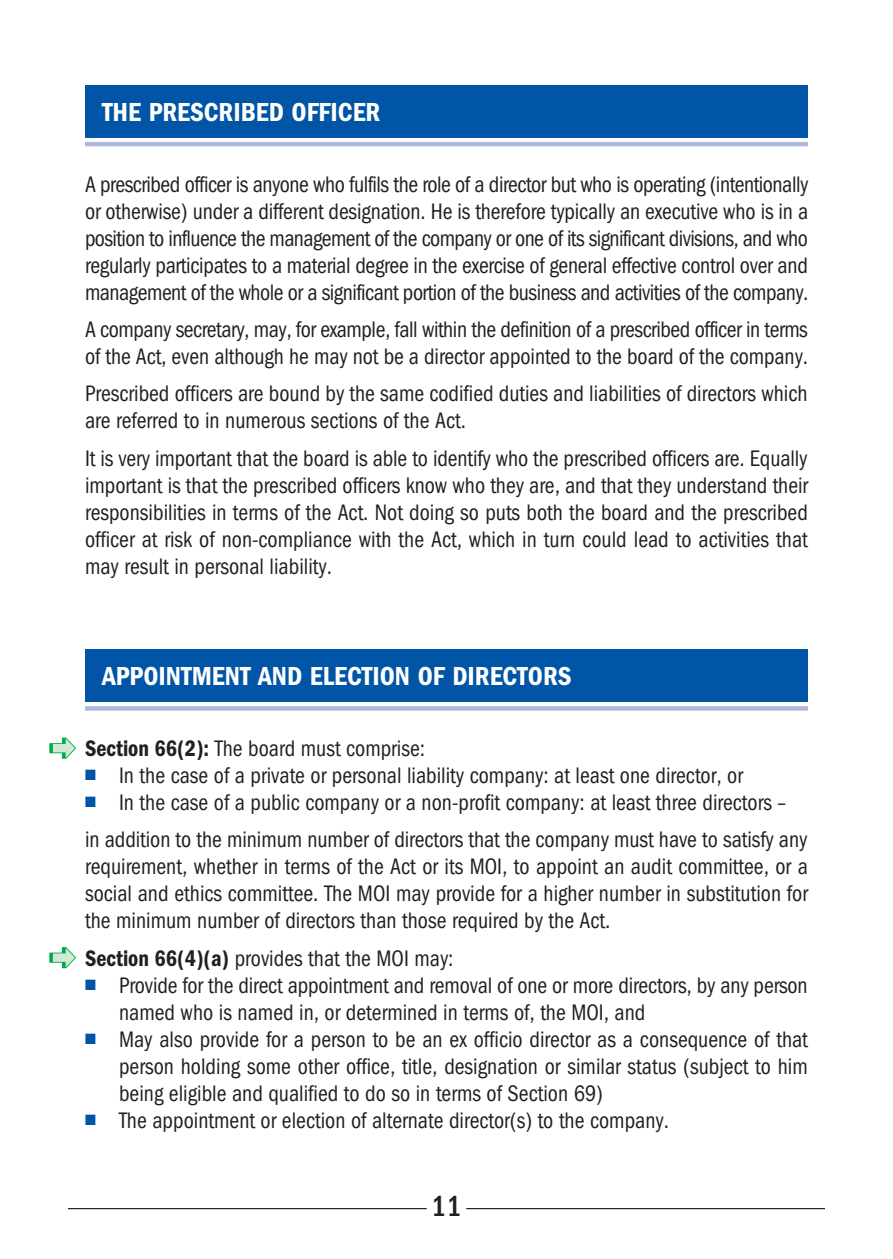
<style>
.page{position:relative;width:893px;height:1259px;background:#fff}
.page>*{position:absolute;margin:0;border:0;box-sizing:border-box;transform-origin:0 0}
.t1{font:500 condensed 30px "ITC Franklin Gothic Std";color:#231f20}
.t2{font:27px "ITC Franklin Gothic Std Dm Cd";color:#fff}
.t3{font:condensed 23.4px/27px "ITC Franklin Gothic Std";color:#231f20;text-align:justify;scale:.95 1}
.t4{font:condensed 23.4px/27px "ITC Franklin Gothic Std";letter-spacing:-.02em;color:#231f20;scale:.95 1}
.s1{font-family:"ITC Franklin Gothic Std Dm Cd";font-stretch:normal}
.s2{color:#0155a7}
</style>
<div class="page">
<hr style="left:68px;top:1208px;width:359px;height:1px;background:#231f20">
<hr style="left:466px;top:1208px;width:359px;height:1px;background:#231f20">
<div style="left:85px;top:85px;width:723px;height:53px;background:#0155a7"></div>
<hr style="left:85px;top:142px;width:723px;height:4px;background:#aeb8dc">
<div style="left:85px;top:649px;width:723px;height:53px;background:#0155a7"></div>
<hr style="left:85px;top:706px;width:723px;height:4px;background:#aeb8dc">
<svg style="left:49px;top:737px;width:27px;height:22px"></svg>
<svg style="left:49px;top:947px;width:27px;height:21px"></svg>
<p class="t2" style="left:102px;top:96px;width:280px">THE PRESCRIBED OFFICER</p>
<p class="t3" style="left:85px;top:171px;width:763px">A prescribed officer is anyone who fulfils the role of a director but who is operating (intentionally or otherwise) under a different designation. He is therefore typically an executive who is in a position to influence the management of the company or one of its significant divisions, and who regularly participates to a material degree in the exercise of general effective control over and management of the whole or a significant portion of the business and activities of the company.</p>
<p class="t4" style="left:85px;top:316px;width:763px">A company secretary, may, for example, fall within the definition of a prescribed officer in terms of the Act, even although he may not be a director appointed to the board of the company.</p>
<p class="t3" style="left:85px;top:380px;width:762px">Prescribed officers are bound by the same codified duties and liabilities of directors which are referred to in numerous sections of the Act.</p>
<p class="t3" style="left:85px;top:444px;width:763px">It is very important that the board is able to identify who the prescribed officers are. Equally important is that the prescribed officers know who they are, and that they understand their responsibilities in terms of the Act. Not doing so puts both the board and the prescribed officer at risk of non-compliance with the Act, which in turn could lead to activities that may result in personal liability.</p>
<p class="t2" style="left:102px;top:660px;width:471px">APPOINTMENT AND ELECTION OF DIRECTORS</p>
<p class="t3" style="left:85px;top:735px;width:359px"><span class="s1">Section 66(2):</span> The board must comprise:</p>
<p class="t3" style="left:85px;top:762px;width:694px"><span class="s2">■</span> In the case of a private or personal liability company: at least one director, or</p>
<p class="t3" style="left:85px;top:784px;width:762px;line-height:37.2px"><span class="s2">■</span> In the case of a public company or a non-profit company: at least three directors –<br>in addition to the minimum number of directors that the company must have to satisfy any</p>
<p class="t3" style="left:85px;top:853px;width:762px">requirement, whether in terms of the Act or its MOI, to appoint an audit committee, or a social and ethics committee. The MOI may provide for a higher number in substitution for the minimum number of directors than those required by the Act.</p>
<p class="t3" style="left:85px;top:944px;width:389px"><span class="s1">Section 66(4)(a)</span> provides that the MOI may:</p>
<p class="t3" style="left:119px;top:971px;width:726px;text-indent:-34px"><span class="s2">■</span> Provide for the direct appointment and removal of one or more directors, by any person named who is named in, or determined in terms of, the MOI, and</p>
<p class="t3" style="left:119px;top:1025px;width:727px;text-indent:-34px"><span class="s2">■</span> May also provide for a person to be an ex officio director as a consequence of that person holding some other office, title, designation or similar status (subject to him being eligible and qualified to do so in terms of Section 69)</p>
<p class="t3" style="left:85px;top:1106px;width:616px"><span class="s2">■</span> The appointment or election of alternate director(s) to the company.</p>
<p class="t1" style="left:431px;top:1189px;width:32px">11</p>
</div>
